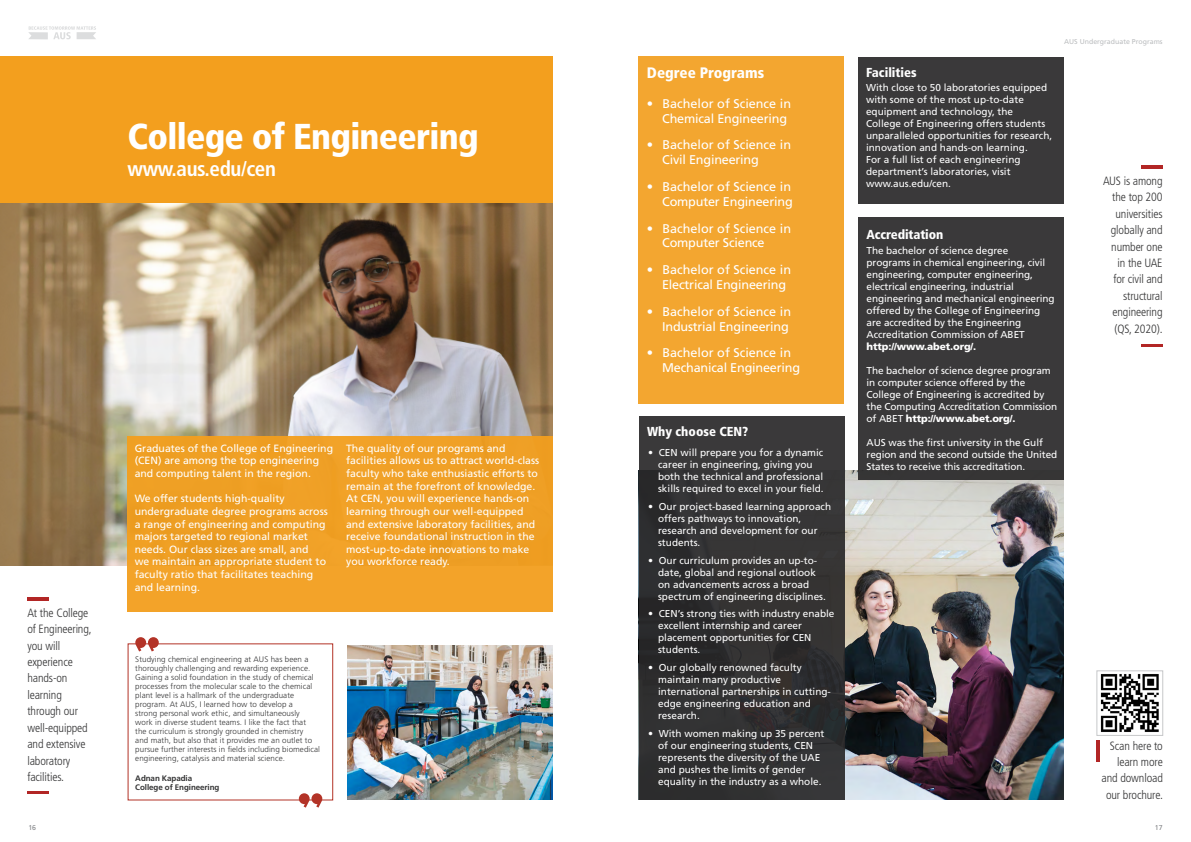
<style>
.page{position:relative;width:1191px;height:842px;background:#fff}
.page>*{position:absolute;margin:0;border:0;box-sizing:border-box;transform-origin:0 0}
.t1{font:900 condensed 36px "Frutiger";letter-spacing:-.02em;color:#fff}
.t2{font:700 condensed 21px "Frutiger";letter-spacing:-.02em;color:#fff}
.t3{font:900 condensed 15.2px "Frutiger";color:#fff}
.t4{font:900 condensed 13px "Frutiger";color:#fff}
.t5{font:12.6px/14.8px "Frutiger";letter-spacing:-.015em;color:#fff}
.t6{font:300 condensed 12px/16.4px "Frutiger";letter-spacing:-.01em;color:#333334;text-align:right}
.t7{font:10.5px/12.6px "Frutiger";color:#fff}
.t8{font:10px/12px "Frutiger";color:#fff}
.t9{font:900 10px "Frutiger";letter-spacing:-.01em;color:#fff}
.t10{font:300 8px/9px "Frutiger";letter-spacing:.01em;color:#333334}
.t11{font:700 8px/9.6px "Frutiger";letter-spacing:-.01em;color:#333334}
.t12{font:7px "Frutiger";color:#bcbec0}
.t13{font:7px "Frutiger";color:#808285}
.s1{font-weight:900}
</style>
<div class="page">
<svg style="left:28px;top:26px;width:68px;height:13px"></svg>
<img style="left:844px;top:471px;width:219px;height:328px">
<img style="left:347px;top:645px;width:206px;height:154px">
<div style="left:0;top:57px;width:553px;height:146px;background:#f39f1e"></div>
<img style="left:0;top:203px;width:553px;height:363px">
<div style="left:128px;top:437px;width:425px;height:174px;background:#f0a026"></div>
<div style="left:857px;top:57px;width:206px;height:146px;background:#3a393a"></div>
<div style="left:857px;top:217px;width:206px;height:263px;background:#3a393a"></div>
<div style="left:639px;top:416px;width:205px;height:383px;background:linear-gradient(to right,#2e2e30,#363535)"></div>
<div style="left:638px;top:57px;width:205px;height:346px;background:#f3a630"></div>
<svg style="left:135px;top:637px;width:24px;height:14px"></svg>
<svg style="left:299px;top:793px;width:23px;height:15px"></svg>
<hr style="left:1141px;top:166px;width:21px;height:2px;background:#b22625">
<hr style="left:1141px;top:344px;width:21px;height:3px;background:#b22625">
<hr style="left:1096px;top:741px;width:3px;height:21px;background:#b22625">
<img style="left:1100px;top:674px;width:59px;height:58px">
<div style="left:1096px;top:671px;width:66px;height:64px;border:1px solid #c7c8ca"></div>
<hr style="left:27px;top:598px;width:21px;height:2px;background:#b22625">
<hr style="left:27px;top:791px;width:21px;height:3px;background:#b22625">
<h1 class="t1" style="left:128px;top:115px;width:352px">College of Engineering</h1>
<h2 class="t2" style="left:128px;top:156px;width:150px">www.aus.edu/cen</h2>
<p class="t6" style="left:27px;top:605px;width:66px;text-align:left">At the College of Engineering, you will experience hands-on learning through our well-equipped and extensive laboratory facilities.</p>
<p class="t7" style="left:135px;top:442px;width:200px">Graduates of the College of Engineering (CEN) are among the top engineering and computing talent in the region.</p>
<p class="t7" style="left:135px;top:492px;width:195px">We offer students high-quality undergraduate degree programs across a range of engineering and computing majors targeted to regional market needs. Our class sizes are small, and<br>we maintain an appropriate student to faculty ratio that facilitates teaching and learning.</p>
<p class="t7" style="left:346px;top:442px;width:195px">The quality of our programs and facilities allows us to attract world-class faculty who take enthusiastic efforts to remain at the forefront of knowledge.<br>At CEN, you will experience hands-on learning through our well-equipped and extensive laboratory facilities, and receive foundational instruction in the most-up-to-date innovations to make you workforce ready.</p>
<p class="t10" style="left:135px;top:655px;width:186px">Studying chemical engineering at AUS has been a thoroughly challenging and rewarding experience.<br>Gaining a solid foundation in the study of chemical processes from the molecular scale to the chemical plant level is a hallmark of the undergraduate program. At AUS, I learned how to develop a<br>strong personal work ethic, and simultaneously<br>work in diverse student teams. I like the fact that<br>the curriculum is strongly grounded in chemistry<br>and math, but also that it provides me an outlet to pursue further interests in fields including biomedical engineering, catalysis and material science.</p>
<p class="t11" style="left:135px;top:773px;width:86px">Adnan Kapadia<br>College of Engineering</p>
<h3 class="t3" style="left:647px;top:64px;width:119px">Degree Programs</h3>
<p class="t5" style="left:662px;top:96px;width:130px;text-indent:-15px">• Bachelor of Science in<br>Chemical Engineering</p>
<p class="t5" style="left:662px;top:138px;width:130px;text-indent:-15px">• Bachelor of Science in<br>Civil Engineering</p>
<p class="t5" style="left:647px;top:179px;width:147px;text-align:right">• Bachelor of Science in<br>Computer Engineering</p>
<p class="t5" style="left:662px;top:221px;width:130px;text-indent:-15px">• Bachelor of Science in<br>Computer Science</p>
<p class="t5" style="left:662px;top:262px;width:130px;text-indent:-15px">• Bachelor of Science in<br>Electrical Engineering</p>
<p class="t5" style="left:647px;top:304px;width:146px;text-align:right">• Bachelor of Science in<br>Industrial Engineering</p>
<p class="t5" style="left:662px;top:346px;width:139px;text-indent:-15px">• Bachelor of Science in<br>Mechanical Engineering</p>
<h3 class="t4" style="left:647px;top:423px;width:103px">Why choose CEN?</h3>
<p class="t8" style="left:658px;top:447px;width:167px;text-indent:-10px">• CEN will prepare you for a dynamic career in engineering, giving you both the technical and professional skills required to excel in your field.</p>
<p class="t8" style="left:658px;top:500px;width:175px;text-indent:-10px">• Our project-based learning approach offers pathways to innovation, research and development for our students.</p>
<p class="t8" style="left:658px;top:554px;width:169px;text-indent:-10px">• Our curriculum provides an up-to&shy;date, global and regional outlook on advancements across a broad spectrum of engineering disciplines.</p>
<p class="t8" style="left:658px;top:608px;width:178px;text-indent:-10px">• CEN’s strong ties with industry enable excellent internship and career placement opportunities for CEN students.</p>
<p class="t8" style="left:658px;top:661px;width:174px;text-indent:-10px">• Our globally renowned faculty maintain many productive international partnerships in cutting&shy;edge engineering education and research.</p>
<p class="t8" style="left:658px;top:727px;width:168px;text-indent:-10px">• With women making up 35 percent of our engineering students, CEN represents the diversity of the UAE and pushes the limits of gender equality in the industry as a whole.</p>
<p class="t12" style="left:1064px;top:37px;width:100px">AUS Undergraduate Programs</p>
<h3 class="t4" style="left:866px;top:64px;width:52px">Facilities</h3>
<p class="t8" style="left:866px;top:82px;width:188px">With close to 50 laboratories equipped with some of the most up-to-date equipment and technology, the<br>College of Engineering offers students unparalleled opportunities for research, innovation and hands-on learning.<br>For a full list of each engineering department’s laboratories, visit www.aus.edu/cen.</p>
<h3 class="t4" style="left:866px;top:227px;width:78px">Accreditation</h3>
<p class="t8" style="left:866px;top:245px;width:190px">The bachelor of science degree<br>programs in chemical engineering, civil engineering, computer engineering, electrical engineering, industrial engineering and mechanical engineering offered by the College of Engineering are accredited by the Engineering Accreditation Commission of ABET</p>
<p class="t9" style="left:866px;top:340px;width:111px">http://www.abet.org/.</p>
<p class="t8" style="left:866px;top:365px;width:192px">The bachelor of science degree program in computer science offered by the College of Engineering is accredited by the Computing Accreditation Commission of ABET <span class="s1">http://www.abet.org/.</span></p>
<p class="t8" style="left:866px;top:437px;width:192px">AUS was the first university in the Gulf region and the second outside the United<br>States to receive this accreditation.</p>
<p class="t6" style="left:1103px;top:173px;width:61px">AUS is among the top 200 universities globally and number one in the UAE for civil and structural engineering (QS, 2020).</p>
<p class="t6" style="left:1101px;top:737px;width:63px">Scan here to learn more and download our brochure.</p>
<p class="t13" style="left:28px;top:824px;width:9px">16</p>
<p class="t13" style="left:1154px;top:824px;width:9px">17</p>
</div>
